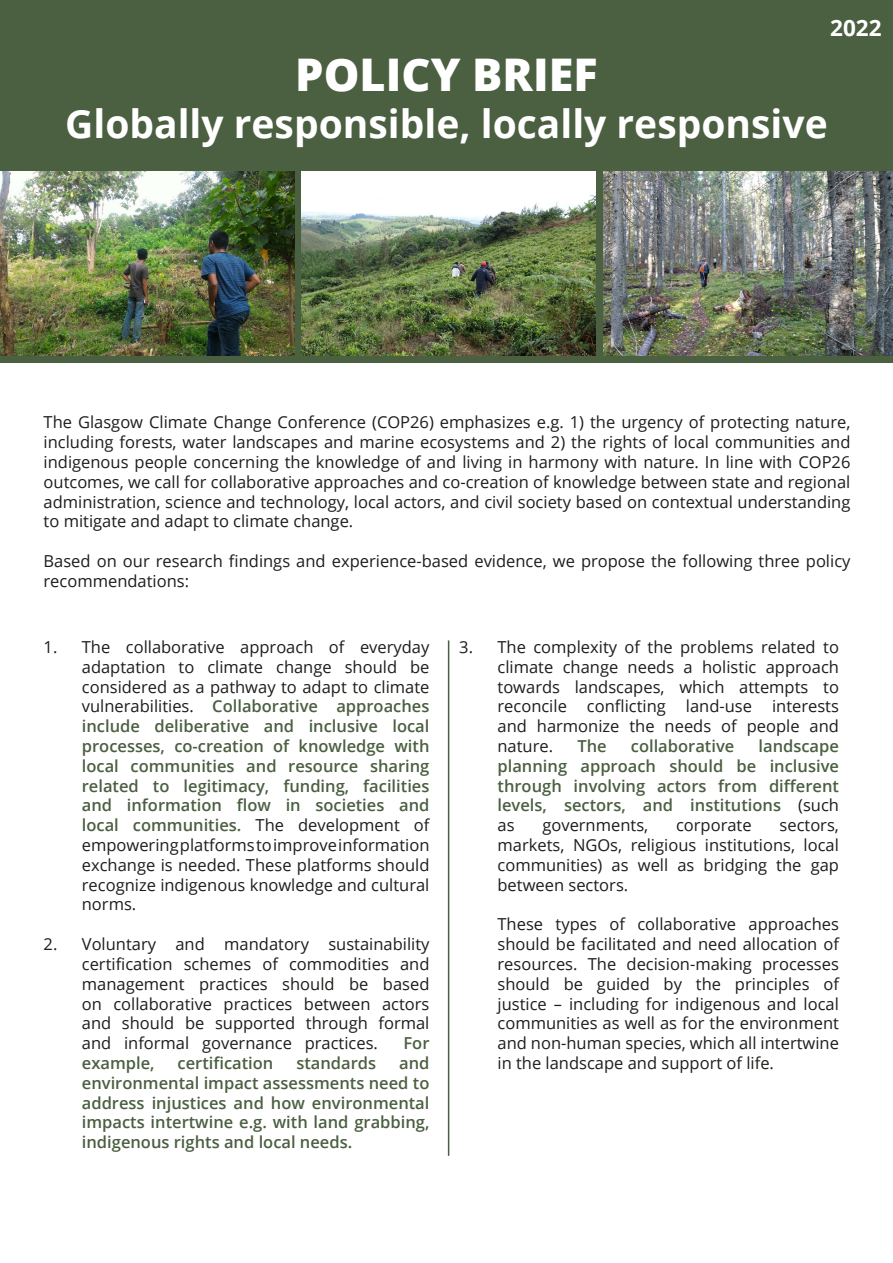
<style>
.page{position:relative;width:893px;height:1263px;background:#fff}
.page>*{position:absolute;margin:0;border:0;box-sizing:border-box;transform-origin:0 0}
.t1{font:800 45px "Open Sans";color:#fff}
.t2{font:700 39px "Open Sans";color:#fff}
.t3{font:700 22.5px "Open Sans";color:#fff}
.Kappaletyyli_1_kopio{font:16.5px/19.8px "Open Sans";color:#1d1d1b;text-align:justify}
.t4{font:600 16.5px/19.8px "Open Sans";color:#4b5f41;text-align:justify}
.s1{font-weight:600;color:#4b5f41}
.s2{font-weight:400;color:#1d1d1b}
</style>
<div class="page">
<div style="left:0;top:0;width:893px;height:362px;background:#4b5f41"></div>
<img style="left:0;top:171px;width:294px;height:184px">
<img style="left:302px;top:171px;width:293px;height:184px">
<img style="left:604px;top:171px;width:289px;height:184px">
<hr style="left:448px;top:640px;width:1px;height:516px;background:#4b5f41">
<h3 class="t3" style="left:830px;top:12px;width:53px">2022</h3>
<p class="t1" style="left:295px;top:40px;width:304px">POLICY BRIEF</p>
<p class="t2" style="left:65px;top:96px;width:764px">Globally responsible, locally responsive</p>
<p class="Kappaletyyli_1_kopio" style="left:44px;top:412px;width:808px">The Glasgow Climate Change Conference (COP26) emphasizes e.g. 1) the urgency of protecting nature, including forests, water landscapes and marine ecosystems and 2) the rights of local communities and indigenous people concerning the knowledge of and living in harmony with nature. In line with COP26 outcomes, we call for collaborative approaches and co-creation of knowledge between state and regional administration, science and technology, local actors, and civil society based on contextual understanding to mitigate and adapt to climate change.</p>
<p class="Kappaletyyli_1_kopio" style="left:44px;top:551px;width:808px">Based on our research findings and experience-based evidence, we propose the following three policy recommendations:</p>
<p class="Kappaletyyli_1_kopio" style="left:82px;top:637px;width:349px;text-indent:-38px">1. The collaborative approach of everyday adaptation to climate change should be considered as a pathway to adapt to climate vulnerabilities. <span class="s1">Collaborative approaches include deliberative and inclusive local processes, co-creation of knowledge with local communities and resource sharing related to legitimacy, funding, facilities and information flow in societies and local communities.</span> The development of empowering platforms to improve information exchange is needed. These platforms should recognize indigenous knowledge and cultural norms.</p>
<p class="Kappaletyyli_1_kopio" style="left:82px;top:934px;width:349px;text-indent:-38px">2. Voluntary and mandatory sustainability certification schemes of commodities and management practices should be based on collaborative practices between actors and should be supported through formal and informal governance practices.</p>
<p class="t4" style="left:403px;top:1033px;width:27px">For</p>
<p class="t4" style="left:82px;top:1053px;width:74px">example,</p>
<p class="t4" style="left:178px;top:1053px;width:97px">certification</p>
<p class="t4" style="left:296px;top:1053px;width:81px">standards</p>
<p class="t4" style="left:82px;top:1053px;width:349px;text-indent:317px">and environmental impact assessments need to address injustices and how environmental impacts intertwine e.g. with land grabbing, indigenous rights and local needs.</p>
<p class="Kappaletyyli_1_kopio" style="left:497px;top:637px;width:343px;text-indent:-38px">3. The complexity of the problems related to climate change needs a holistic approach towards landscapes, which attempts to reconcile conflicting land-use interests and harmonize the needs of people and nature.</p>
<p class="t4" style="left:497px;top:736px;width:343px;text-indent:261px">landscape planning approach should be inclusive through involving actors from different levels, sectors, and institutions <span class="s2">(such as</span></p>
<p class="t4" style="left:577px;top:736px;width:31px">The</p>
<p class="t4" style="left:631px;top:736px;width:105px">collaborative</p>
<p class="Kappaletyyli_1_kopio" style="left:497px;top:815px;width:343px;text-indent:282px">sectors, markets, NGOs, religious institutions, local communities) as well as bridging the gap between sectors.</p>
<p class="Kappaletyyli_1_kopio" style="left:497px;top:914px;width:343px">These types of collaborative approaches should be facilitated and need allocation of resources. The decision-making processes should be guided by the principles of justice – including for indigenous and local communities as well as for the environment and non-human species, which all intertwine in the landscape and support of life.</p>
<p class="Kappaletyyli_1_kopio" style="left:542px;top:815px;width:107px">governments,</p>
<p class="Kappaletyyli_1_kopio" style="left:676px;top:815px;width:77px">corporate</p>
</div>
